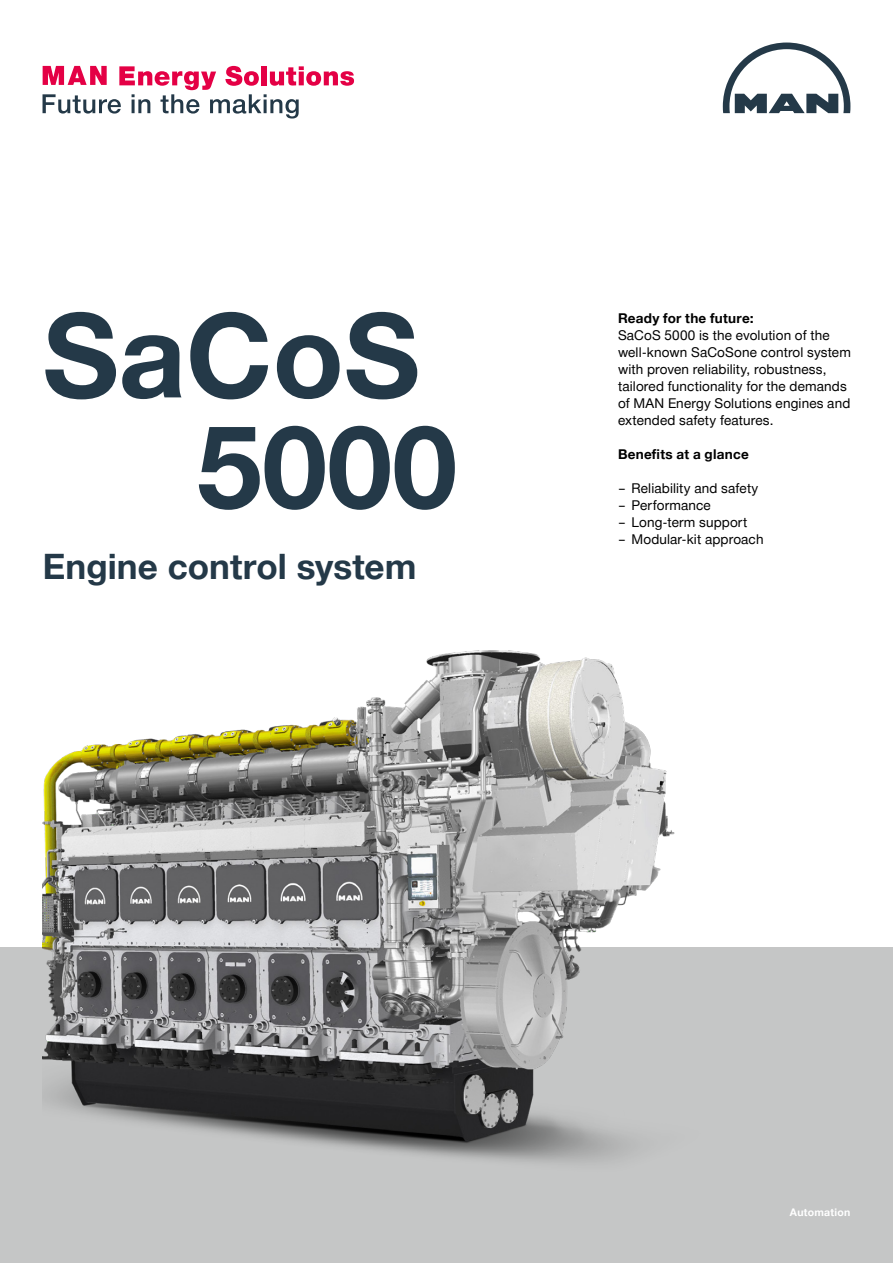
<style>
.page{position:relative;width:893px;height:1263px;background:#fff}
.page>*{position:absolute;margin:0;border:0;box-sizing:border-box;transform-origin:0 0}
.t1{font:700 117px/111.1px "Man Global";color:#243948}
.t2{font:700 34.95px "Man Global";color:#243948}
.t3{font:13.5px/17px "Man Global";letter-spacing:.01em;color:#000}
.t4{font:700 13.5px "Man Global";letter-spacing:.02em;color:#000}
.t5{font:700 10.5px "Man Global";letter-spacing:.025em;color:#fff}
</style>
<div class="page">
<div style="left:0;top:947px;width:893px;height:316px;background:#c5c6c6"></div>
<img style="left:43px;top:650px;width:632px;height:512px">
<svg style="left:43px;top:66px;width:311px;height:53px"></svg>
<svg style="left:723px;top:43px;width:127px;height:70px"></svg>
<h1 class="t1" style="left:197px;top:301px;width:262px;text-indent:-154px">SaCoS<br>5000</h1>
<h2 class="t2" style="left:43px;top:546px;width:375px">Engine control system</h2>
<p class="t4" style="left:618px;top:311px;width:137px">Ready for the future:</p>
<p class="t3" style="left:618px;top:327px;width:234px">SaCoS 5000 is the evolution of the well-known SaCoSone control system with proven reliability, robustness, tailored functionality for the demands of MAN Energy Solutions engines and extended safety features.</p>
<p class="t4" style="left:618px;top:447px;width:132px">Benefits at a glance</p>
<p class="t3" style="left:618px;top:480px;width:142px">– Reliability and safety</p>
<p class="t3" style="left:618px;top:497px;width:94px">– Performance</p>
<p class="t3" style="left:618px;top:514px;width:131px">– Long-term support</p>
<p class="t3" style="left:618px;top:531px;width:147px">– Modular-kit approach</p>
<p class="t5" style="left:790px;top:1206px;width:62px">Automation</p>
</div>
